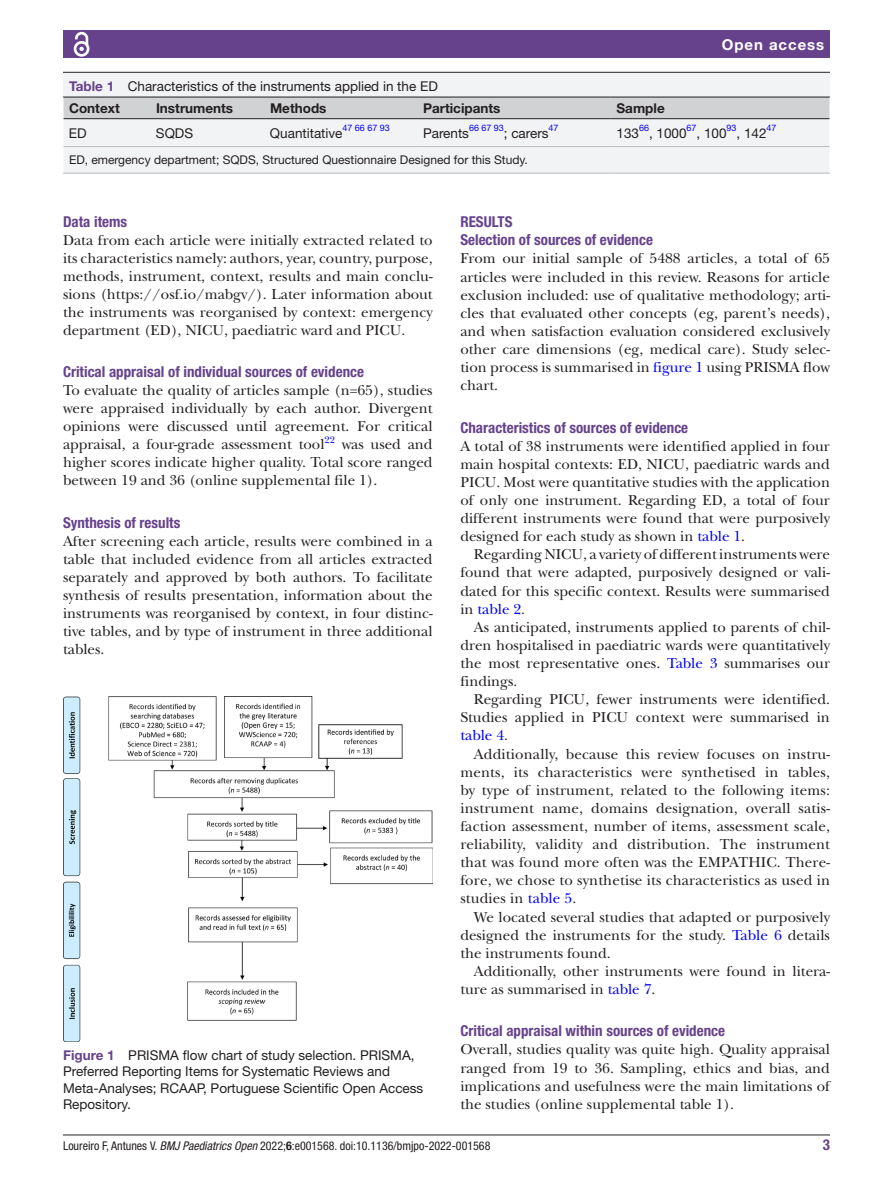
<style>
.page{position:relative;width:893px;height:1191px;background:#fff}
.page>*{position:absolute;margin:0;border:0;box-sizing:border-box;transform-origin:0 0}
.t1{font:15px/18.1px "New Baskerville";color:#231f20;text-align:justify}
.t2{font:700 condensed 15px/18.1px "Helvetica Neue LT Std";color:#66428c}
.t3{font:700 15px "Helvetica Neue LT Std";letter-spacing:.065em;color:#fff}
.t4{font:13.5px/16.5px "Helvetica Neue LT Std";color:#231f20}
.t5{font:700 13.5px "Helvetica Neue LT Std";color:#231f20}
.t6{font:condensed 12px "Helvetica Neue LT Std";color:#231f20}
.t7{font:12px "Helvetica Neue LT Std";color:#231f20}
.t8{font:9.9px "New Baskerville";color:#00f}
.t9{font:9px "Helvetica Neue LT Std";color:#00f}
.s1{font-weight:700;color:#66428c}
.s2{font-weight:700}
.s3{color:#00f}
.s4{font-style:italic}
</style>
<div class="page">
<hr style="left:63px;top:1134px;width:767px;height:1px;background:#231f20">
<div style="left:63px;top:31px;width:767px;height:27px;background:#66428c"></div>
<svg style="left:73px;top:31px;width:17px;height:26px"></svg>
<img style="left:63px;top:697px;width:370px;height:344px">
<div style="left:63px;top:73px;width:767px;height:100px;background:#f2f3f4"></div>
<hr style="left:63px;top:72px;width:767px;height:1px;background:#231f20">
<hr style="left:63px;top:173px;width:87px;height:1px;background:#bcbdc0">
<hr style="left:150px;top:173px;width:114px;height:1px;background:#bcbdc0">
<hr style="left:264px;top:173px;width:153px;height:1px;background:#bcbdc0">
<hr style="left:417px;top:173px;width:193px;height:1px;background:#bcbdc0">
<hr style="left:610px;top:173px;width:220px;height:1px;background:#bcbdc0">
<svg style="left:63px;top:97px;width:767px;height:76px"></svg>
<p class="t4" style="left:69px;top:75px;width:370px;line-height:22px"><span class="s1">Table 1</span> Characteristics of the instruments applied in the ED<br><span class="s2">Context</span></p>
<p class="t5" style="left:156px;top:99px;width:79px">Instruments</p>
<p class="t5" style="left:270px;top:99px;width:58px">Methods</p>
<p class="t5" style="left:423px;top:99px;width:79px">Participants</p>
<p class="t5" style="left:616px;top:99px;width:50px">Sample</p>
<p class="t3" style="left:722px;top:35px;width:104px">Open access</p>
<p class="t4" style="left:69px;top:124px;width:19px">ED</p>
<p class="t4" style="left:156px;top:124px;width:39px">SQDS</p>
<p class="t4" style="left:270px;top:124px;width:74px">Quantitative</p>
<p class="t9" style="left:343px;top:123px;width:49px">47 66 67 93</p>
<p class="t4" style="left:423px;top:124px;width:137px">Parents<sup>66</sup> <sup>67</sup> <sup>93</sup>; carers<sup>47</sup></p>
<p class="t4" style="left:616px;top:124px;width:161px">133<sup>66</sup>, 1000<sup>67</sup>, 100<sup>93</sup>, 142<sup>47</sup></p>
<p class="t7" style="left:69px;top:153px;width:460px">ED, emergency department; SQDS, Structured Questionnaire Designed for this Study.</p>
<p class="t2" style="left:63px;top:213px;width:66px">Data items</p>
<p class="t1" style="left:63px;top:231px;width:371px">Data from each article were initially extracted related to its characteristics namely: authors, year, country, purpose, methods, instrument, context, results and main conclu&shy;sions (https://osf.io/mabgv/). Later information about the instruments was reorganised by context: emergency department (ED), NICU, paediatric ward and PICU.</p>
<p class="t2" style="left:63px;top:363px;width:303px">Critical appraisal of individual sources of evidence</p>
<p class="t1" style="left:63px;top:381px;width:371px">To evaluate the quality of articles sample (n=65), studies were appraised individually by each author. Divergent opinions were discussed until agreement. For critical appraisal, a four-grade assessment tool</p>
<p class="t8" style="left:325px;top:434px;width:12px">22</p>
<p class="t1" style="left:63px;top:435px;width:371px;text-indent:279px">was used and higher scores indicate higher quality. Total score ranged between 19 and 36 (online supplemental file 1).</p>
<p class="t2" style="left:63px;top:513px;width:119px">Synthesis of results</p>
<p class="t1" style="left:63px;top:532px;width:371px">After screening each article, results were combined in a table that included evidence from all articles extracted separately and approved by both authors. To facilitate synthesis of results presentation, information about the instruments was reorganised by context, in four distinc&shy;tive tables, and by type of instrument in three additional tables.</p>
<p class="t4" style="left:63px;top:1046px;width:362px"><span class="s1">Figure 1</span> PRISMA flow chart of study selection. PRISMA, Preferred Reporting Items for Systematic Reviews and Meta-Analyses; RCAAP, Portuguese Scientific Open Access Repository.</p>
<p class="t2" style="left:460px;top:213px;width:194px">RESULTS<br>Selection of sources of evidence</p>
<p class="t1" style="left:460px;top:250px;width:371px">From our initial sample of 5488 articles, a total of 65 articles were included in this review. Reasons for article exclusion included: use of qualitative methodology; arti&shy;cles that evaluated other concepts (eg, parent’s needs), and when satisfaction evaluation considered exclusively other care dimensions (eg, medical care). Study selec&shy;tion process is summarised in <span class="s3">figure 1</span> using PRISMA flow chart.</p>
<p class="t2" style="left:460px;top:418px;width:229px">Characteristics of sources of evidence</p>
<p class="t1" style="left:460px;top:437px;width:371px">A total of 38 instruments were identified applied in four main hospital contexts: ED, NICU, paediatric wards and PICU. Most were quantitative studies with the application of only one instrument. Regarding ED, a total of four different instruments were found that were purposively designed for each study as shown in <span class="s3">table 1</span>.</p>
<p class="t1" style="left:460px;top:545px;width:371px;text-indent:14px">Regarding NICU, a variety of different instruments were found that were adapted, purposively designed or vali&shy;dated for this specific context. Results were summarised in <span class="s3">table 2</span>.</p>
<p class="t1" style="left:460px;top:618px;width:371px;text-indent:14px">As anticipated, instruments applied to parents of chil&shy;dren hospitalised in paediatric wards were quantitatively the most representative ones. <span class="s3">Table 3</span> summarises our findings.</p>
<p class="t1" style="left:460px;top:690px;width:371px;text-indent:14px">Regarding PICU, fewer instruments were identified.<br>Studies applied in PICU context were summarised in <span class="s3">table 4</span>.</p>
<p class="t1" style="left:460px;top:744px;width:371px;text-indent:14px">Additionally, because this review focuses on instru&shy;ments, its characteristics were synthetised in tables, by type of instrument, related to the following items: instrument name, domains designation, overall satis&shy;faction assessment, number of items, assessment scale, reliability, validity and distribution. The instrument that was found more often was the EMPATHIC. There&shy;fore, we chose to synthetise its characteristics as used in studies in <span class="s3">table 5</span>.</p>
<p class="t1" style="left:460px;top:907px;width:371px;text-indent:14px">We located several studies that adapted or purposively designed the instruments for the study. <span class="s3">Table 6</span> details the instruments found.</p>
<p class="t1" style="left:460px;top:962px;width:371px;text-indent:14px">Additionally, other instruments were found in litera&shy;ture as summarised in <span class="s3">table 7</span>.</p>
<p class="t2" style="left:460px;top:1021px;width:266px">Critical appraisal within sources of evidence</p>
<p class="t1" style="left:460px;top:1040px;width:371px">Overall, studies quality was quite high. Quality appraisal ranged from 19 to 36. Sampling, ethics and bias, and implications and usefulness were the main limitations of the studies (online supplemental table 1).</p>
<p class="t6" style="left:63px;top:1138px;width:429px">Loureiro F, Antunes V. <span class="s4">BMJ Paediatrics Open</span> 2022;<span class="s2">6</span>:e001568. doi:10.1136/bmjpo-2022-001568</p>
<p class="t2" style="left:823px;top:1135px;width:9px">3</p>
</div>
